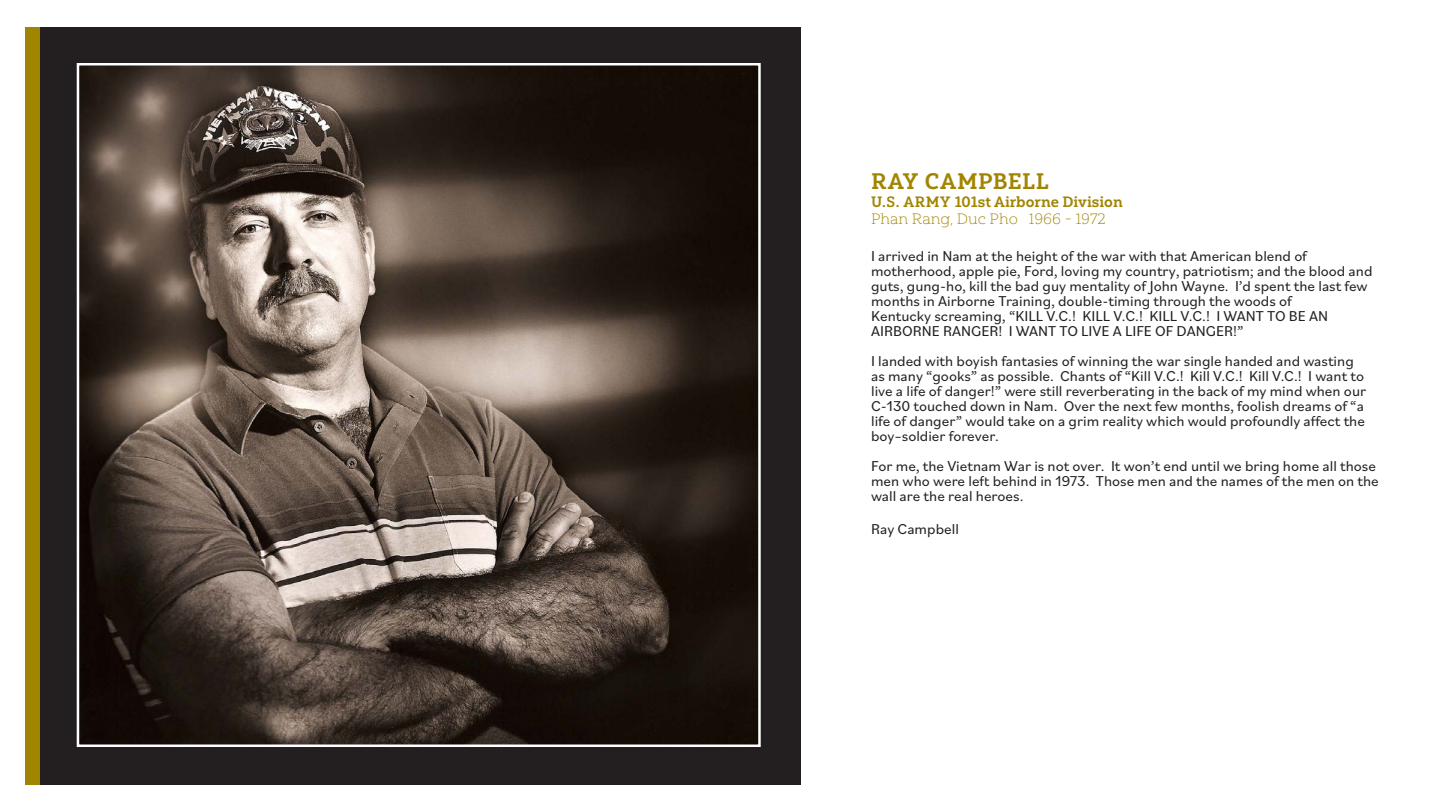
<style>
.page{position:relative;width:1440px;height:810px;background:#fff}
.page>*{position:absolute;margin:0;border:0;box-sizing:border-box;transform-origin:0 0}
.t1{font:22.5px "Yorkten Slab Nor Bol";letter-spacing:.02em;color:#a18500}
.t2{font:15px/15px "Bilo";color:#231f20}
.t3{font:15px "Yorkten Slab Nor Bol";color:#a18500}
.t4{font:15px "Yorkten Slab Ext Thi";color:#a18500}
</style>
<div class="page">
<div style="left:37px;top:27px;width:764px;height:758px;background:#231f20"></div>
<img style="left:80px;top:66px;width:678px;height:678px">
<div style="left:25px;top:27px;width:15px;height:758px;background:#a18500"></div>
<p class="t1" style="left:871px;top:167px;width:179px">RAY CAMPBELL</p>
<p class="t3" style="left:871px;top:192px;width:253px">U.S. ARMY 101st Airborne Division</p>
<p class="t4" style="left:871px;top:210px;width:236px">Phan Rang, Duc Pho 1966 - 1972</p>
<p class="t2" style="left:871px;top:248px;width:437px">I arrived in Nam at the height of the war with that American blend of</p>
<p class="t2" style="left:871px;top:263px;width:503px">motherhood, apple pie, Ford, loving my country, patriotism; and the blood and guts, gung-ho, kill the bad guy mentality of John Wayne. I’d spent the last few months in Airborne Training, double-timing through the woods of</p>
<p class="t2" style="left:871px;top:308px;width:459px">Kentucky screaming, “KILL V.C.! KILL V.C.! KILL V.C.! I WANT TO BE AN</p>
<p class="t2" style="left:871px;top:323px;width:374px">AIRBORNE RANGER! I WANT TO LIVE A LIFE OF DANGER!”</p>
<p class="t2" style="left:871px;top:353px;width:497px">I landed with boyish fantasies of winning the war single handed and wasting as many “gooks” as possible. Chants of “Kill V.C.! Kill V.C.! Kill V.C.! I want to live a life of danger!” were still reverberating in the back of my mind when our C-130 touched down in Nam. Over the next few months, foolish dreams of “a life of danger” would take on a grim reality which would profoundly affect the</p>
<p class="t2" style="left:871px;top:428px;width:129px">boy–soldier forever.</p>
<p class="t2" style="left:871px;top:458px;width:509px">For me, the Vietnam War is not over. It won’t end until we bring home all those men who were left behind in 1973. Those men and the names of the men on the wall are the real heroes.</p>
<p class="t2" style="left:871px;top:520px;width:89px">Ray Campbell</p>
</div>
